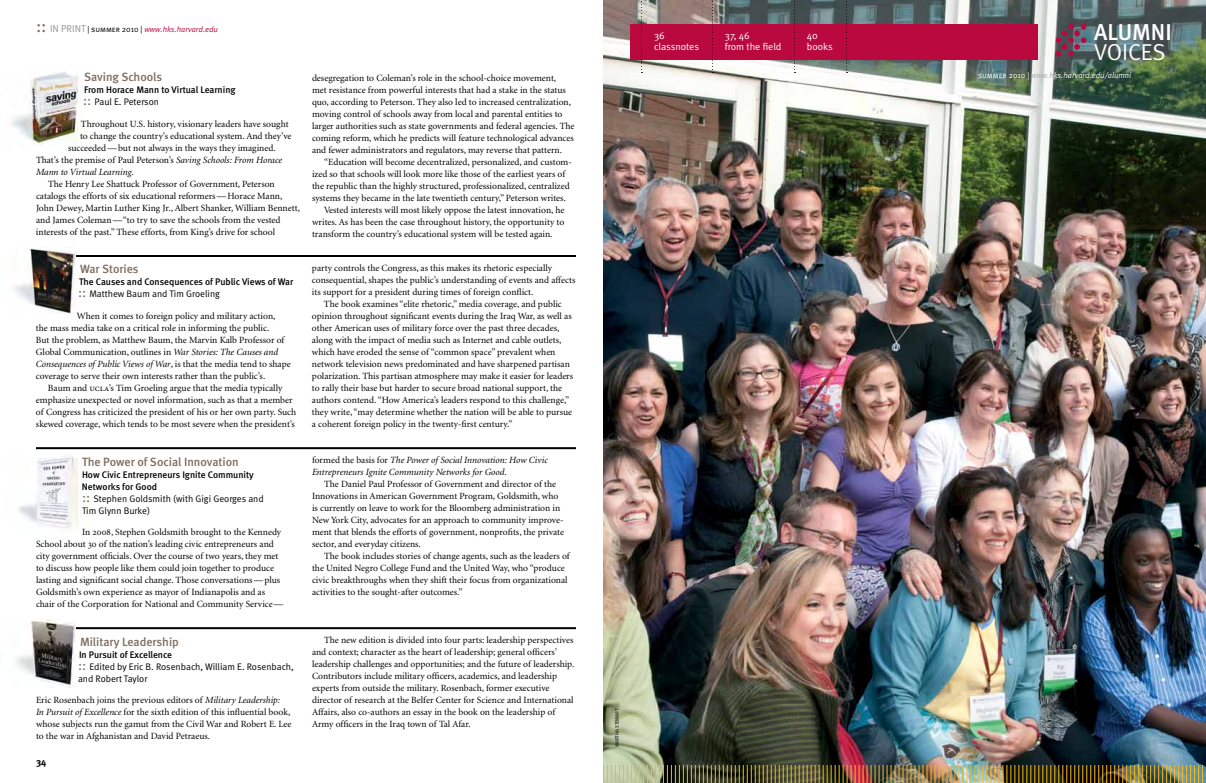
<style>
.page{position:relative;width:1206px;height:783px;background:#fff}
.page>*{position:absolute;margin:0;border:0;box-sizing:border-box;transform-origin:0 0}
.t1{font:500 23px "Meta";color:#fff}
.t2{font:23px "Meta Normal";color:#fff}
.t3{font:500 12px "Meta";color:#7e6d5f}
.t4{font:10px/11px "Meta Normal";letter-spacing:-.005em;color:#fff}
.t5{font:9.5px/12px "Minion";color:#000}
.t6{font:9.5px/12px "Meta Normal";color:#000}
.t7{font:500 9.5px/12px "Meta";color:#000}
.t8{font:italic 9.5px/12px "Minion";color:#000}
.t9{font:9.5px "Meta Bold Caps";color:#000}
.t10{font:italic 8px "Meta Normal";color:#ba093e}
.t11{font:italic 8px "Meta Normal";color:#fff}
.t12{font:5px "Meta Normal";color:#000}
.s1{font-style:normal;font-size:18px;color:#7e6d5f}
.s2{font-style:normal;font-size:10px;color:#939598}
.s3{font-style:normal;color:#000}
.s4{font-family:"Meta Normal Caps";font-style:normal;color:#000}
.s5{font-size:14px;color:#7e6d5f}
.s6{font-style:italic}
.s7{font-style:normal}
.s8{font-family:"Minion Regular SC"}
.s9{font-family:"Meta Normal Caps";font-style:normal}
.s10{color:#a7a9ac}
</style>
<div class="page">
<img style="left:11px;top:72px;width:68px;height:73px">
<img style="left:18px;top:456px;width:61px;height:72px">
<hr style="left:36px;top:255px;width:540px;height:2px;background:#000">
<img style="left:14px;top:248px;width:62px;height:66px">
<hr style="left:36px;top:447px;width:540px;height:2px;background:#000">
<hr style="left:36px;top:627px;width:540px;height:2px;background:#000">
<img style="left:16px;top:619px;width:60px;height:69px">
<img style="left:603px;top:0;width:603px;height:765px">
<img style="left:603px;top:765px;width:603px;height:18px">
<div style="left:630px;top:24px;width:408px;height:36px;background:#ba093e"></div>
<svg style="left:1056px;top:24px;width:30px;height:32px"></svg>
<svg style="left:641px;top:0;width:2px;height:73px"></svg>
<svg style="left:712px;top:0;width:1px;height:73px"></svg>
<svg style="left:794px;top:0;width:1px;height:73px"></svg>
<svg style="left:846px;top:0;width:1px;height:73px"></svg>
<p class="t10" style="left:36px;top:25px;width:183px"><span class="s1">::</span> <span class="s2">in print</span> <span class="s3">|</span> <span class="s4">summer 2010</span> <span class="s3">|</span> www.hks.harvard.edu</p>
<p class="t3" style="left:84px;top:70px;width:80px">Saving Schools</p>
<p class="t7" style="left:84px;top:84px;width:153px">From Horace Mann to Virtual Learning</p>
<p class="t6" style="left:83px;top:96px;width:78px"><span class="s5">::</span> Paul E. Peterson</p>
<p class="t5" style="left:81px;top:118px;width:209px">Throughout U.S. history, visionary leaders have sought</p>
<p class="t5" style="left:80px;top:130px;width:213px">to change the country’s educational system. And they’ve</p>
<p class="t5" style="left:68px;top:142px;width:209px">succeeded—but not always in the ways they imagined.</p>
<p class="t5" style="left:36px;top:154px;width:248px">That’s the premise of Paul Peterson’s <span class="s6">Saving Schools: From Horace</span></p>
<p class="t8" style="left:36px;top:166px;width:99px">Mann to Virtual Learning<span class="s7">.</span></p>
<p class="t5" style="left:48px;top:178px;width:228px">The Henry Lee Shattuck Professor of Government, Peterson</p>
<p class="t5" style="left:36px;top:190px;width:248px">catalogs the efforts of six educational reformers—Horace Mann,</p>
<p class="t5" style="left:36px;top:202px;width:265px">John Dewey, Martin Luther King Jr., Albert Shanker, William Bennett,</p>
<p class="t5" style="left:36px;top:214px;width:246px">and James Coleman—“to try to save the schools from the vested</p>
<p class="t5" style="left:36px;top:226px;width:241px">interests of the past.” These efforts, from King’s drive for school</p>
<p class="t3" style="left:80px;top:262px;width:60px">War Stories</p>
<p class="t7" style="left:79px;top:276px;width:216px">The Causes and Consequences of Public Views of War</p>
<p class="t6" style="left:78px;top:288px;width:143px"><span class="s5">::</span> Matthew Baum and Tim Groeling</p>
<p class="t5" style="left:36px;top:310px;width:256px;text-indent:41px">When it comes to foreign policy and military action,<br>the mass media take on a critical role in informing the public.<br>But the problem, as Matthew Baum, the Marvin Kalb Professor of Global Communication, outlines in <span class="s6">War Stories: The Causes and Consequences of Public Views of War</span>, is that the media tend to shape coverage to serve their own interests rather than the public’s.</p>
<p class="t5" style="left:36px;top:382px;width:262px;text-align:center">Baum and <span class="s8">ucla</span>’s Tim Groeling argue that the media typically emphasize unexpected or novel information, such as that a member of Congress has criticized the president of his or her own party. Such skewed coverage, which tends to be most severe when the president’s</p>
<p class="t3" style="left:82px;top:454px;width:158px">The Power of Social I nnovation</p>
<p class="t7" style="left:82px;top:468px;width:173px">How Civic Entrepreneurs Ignite Community<br>Networks for Good</p>
<p class="t6" style="left:82px;top:492px;width:183px"><span class="s5">::</span> Stephen Goldsmith (with Gigi Georges and<br>Tim Glynn Burke)</p>
<p class="t5" style="left:36px;top:527px;width:249px;text-indent:46px">In <span class="s8">2008</span>, Stephen Goldsmith brought to the Kennedy School about <span class="s8">30</span> of the nation’s leading civic entrepreneurs and city government officials. Over the course of two years, they met to discuss how people like them could join together to produce lasting and significant social change. Those conversations—plus Goldsmith’s own experience as mayor of Indianapolis and as chair of the Corporation for National and Community Service—</p>
<p class="t3" style="left:80px;top:634px;width:100px">Military Leadership</p>
<p class="t7" style="left:79px;top:648px;width:95px">I n Pursuit of Excellence</p>
<p class="t6" style="left:78px;top:660px;width:217px"><span class="s5">::</span> Edited by Eric B. Rosenbach, William E. Rosenbach, and Robert Taylor</p>
<p class="t5" style="left:36px;top:695px;width:257px">Eric Rosenbach joins the previous editors of <span class="s6">Military Leadership:<br>In Pursuit of Excellence</span> for the sixth edition of this influential book, whose subjects run the gamut from the Civil War and Robert E. Lee to the war in Afghanistan and David Petraeus.</p>
<p class="t9" style="left:36px;top:756px;width:12px">34</p>
<p class="t5" style="left:312px;top:72px;width:264px">desegregation to Coleman’s role in the school-choice movement,<br>met resistance from powerful interests that had a stake in the status quo, according to Peterson. They also led to increased centralization, moving control of schools away from local and parental entities to larger authorities such as state governments and federal agencies. The coming reform, which he predicts will feature technological advances and fewer administrators and regulators, may reverse that pattern.</p>
<p class="t5" style="left:324px;top:156px;width:249px">“Education will become decentralized, personalized, and custom-</p>
<p class="t5" style="left:312px;top:168px;width:255px">ized so that schools will look more like those of the earliest years of</p>
<p class="t5" style="left:312px;top:180px;width:259px">the republic than the highly structured, professionalized, centralized</p>
<p class="t5" style="left:312px;top:192px;width:255px">systems they became in the late twentieth century,” Peterson writes.</p>
<p class="t5" style="left:324px;top:204px;width:242px">Vested interests will most likely oppose the latest innovation, he</p>
<p class="t5" style="left:312px;top:216px;width:254px">writes. As has been the case throughout history, the opportunity to</p>
<p class="t5" style="left:312px;top:228px;width:242px">transform the country’s educational system will be tested again.</p>
<p class="t5" style="left:312px;top:262px;width:265px">party controls the Congress, as this makes its rhetoric especially consequential, shapes the public’s understanding of events and affects its support for a president during times of foreign conflict.</p>
<p class="t5" style="left:312px;top:298px;width:263px;text-indent:12px">The book examines “elite rhetoric,” media coverage, and public opinion throughout significant events during the Iraq War, as well as other American uses of military force over the past three decades, along with the impact of media such as Internet and cable outlets, which have eroded the sense of “common space” prevalent when network television news predominated and have sharpened partisan polarization. This partisan atmosphere may make it easier for leaders to rally their base but harder to secure broad national support, the authors contend. “How America’s leaders respond to this challenge,” they write, “may determine whether the nation will be able to pursue a coherent foreign policy in the twenty-first century.”</p>
<p class="t8" style="left:312px;top:455px;width:237px"><span class="s7">formed the basis for</span> The Power of Social Innovation: How Civic<br>Entrepreneurs Ignite Community Networks for Good<span class="s7">.</span></p>
<p class="t5" style="left:312px;top:479px;width:254px;text-indent:12px">The Daniel Paul Professor of Government and director of the Innovations in American Government Program, Goldsmith, who is currently on leave to work for the Bloomberg administration in New York City, advocates for an approach to community improve&shy;ment that blends the efforts of government, nonprofits, the private sector, and everyday citizens.</p>
<p class="t5" style="left:312px;top:551px;width:259px;text-indent:12px">The book includes stories of change agents, such as the leaders of the United Negro College Fund and the United Way, who “produce civic breakthroughs when they shift their focus from organizational activities to the sought-after outcomes.”</p>
<p class="t5" style="left:312px;top:635px;width:264px;text-indent:12px">The new edition is divided into four parts: leadership perspectives and context; character as the heart of leadership; general officers’ leadership challenges and opportunities; and the future of leadership.<br>Contributors include military officers, academics, and leadership experts from outside the military. Rosenbach, former executive director of research at the Belfer Center for Science and International Affairs, also co-authors an essay in the book on the leadership of Army officers in the Iraq town of Tal Afar.</p>
<p class="t4" style="left:654px;top:30px;width:47px">36 classnotes</p>
<h1 class="t1" style="left:1094px;top:19px;width:79px">alumn i</h1>
<p class="t4" style="left:725px;top:30px;width:58px">37, 46<br>from the field</p>
<p class="t4" style="left:807px;top:30px;width:28px">40 books</p>
<h1 class="t2" style="left:1094px;top:39px;width:73px">voices</h1>
<p class="t11" style="left:978px;top:71px;width:155px"><span class="s9">summer 2010</span> <span class="s7">|</span> <span class="s10">www.h</span>ks.harvard.edu/alumni</p>
<p class="t12" style="left:614px;top:747px;width:40px;rotate:-90deg">Martha Stewart</p>
</div>
